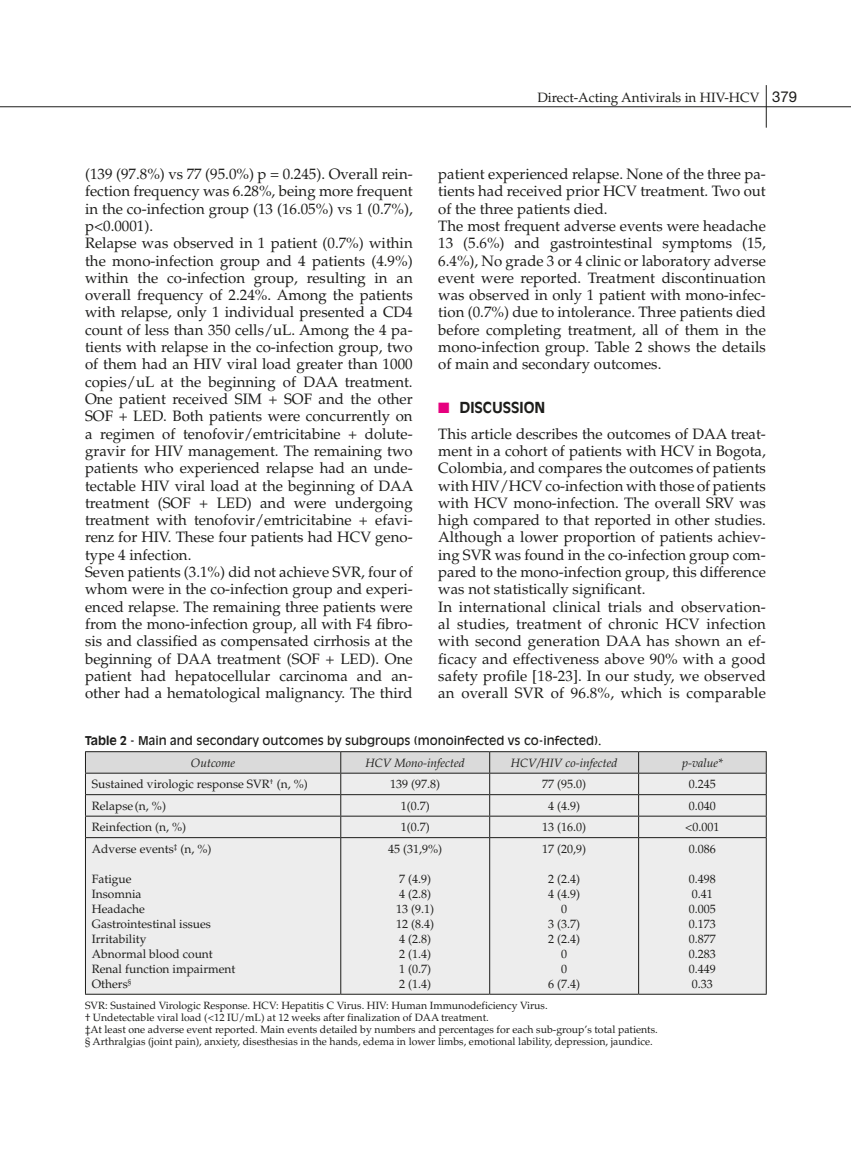
<style>
.page{position:relative;width:851px;height:1149px;background:#fff}
.page>*{position:absolute;margin:0;border:0;box-sizing:border-box;transform-origin:0 0}
.t1{font:15px/17.2px "Palatino LT Std";color:#1d1d1b}
.t2{font:700 15px "Antique Olive Std";color:#1d1d1b}
.t3{font:13.5px "Palatino LT Std";color:#1d1d1b}
.t4{font:12px/15px "Palatino LT Std";color:#1d1d1b}
.t5{font:12px "Antique Olive Std";color:#1d1d1b}
.t6{font:italic 12px "Palatino LT Std";color:#1d1d1b}
.t7{font:10.5px/12px "Palatino LT Std";color:#1d1d1b}
.s1{font-family:"Helvetica Neue LT Std";font-size:15px}
.s2{color:#e6007e}
.s3{font-weight:700}
</style>
<div class="page">
<hr style="left:765px;top:85px;width:1px;height:43px;background:#1d1d1b">
<hr style="left:0;top:106px;width:850px;height:1px;background:#1d1d1b">
<div style="left:86px;top:838px;width:679px;height:155px;background:#ededed"></div>
<hr style="left:85px;top:837px;width:256px;height:1px;background:#1d1d1b">
<hr style="left:341px;top:837px;width:148px;height:1px;background:#1d1d1b">
<hr style="left:489px;top:837px;width:149px;height:1px;background:#1d1d1b">
<hr style="left:638px;top:837px;width:128px;height:1px;background:#1d1d1b">
<hr style="left:340px;top:837px;width:1px;height:156px;background:#1d1d1b">
<hr style="left:489px;top:837px;width:1px;height:156px;background:#1d1d1b">
<hr style="left:638px;top:837px;width:1px;height:156px;background:#1d1d1b">
<hr style="left:85px;top:837px;width:1px;height:156px;background:#1d1d1b">
<hr style="left:765px;top:837px;width:1px;height:156px;background:#1d1d1b">
<hr style="left:85px;top:993px;width:256px;height:1px;background:#1d1d1b">
<hr style="left:341px;top:993px;width:148px;height:1px;background:#1d1d1b">
<hr style="left:489px;top:993px;width:149px;height:1px;background:#1d1d1b">
<hr style="left:638px;top:993px;width:128px;height:1px;background:#1d1d1b">
<svg style="left:85px;top:751px;width:681px;height:86px;background:#dedede"></svg>
<hr style="left:85px;top:772px;width:256px;height:1px;background:#1d1d1b">
<hr style="left:341px;top:772px;width:148px;height:1px;background:#1d1d1b">
<hr style="left:489px;top:772px;width:149px;height:1px;background:#1d1d1b">
<hr style="left:638px;top:772px;width:128px;height:1px;background:#1d1d1b">
<p class="t3" style="left:537px;top:89px;width:261px">Direct-Acting Antivirals in HIV-HCV <span class="s1">379</span></p>
<p class="t1" style="left:85px;top:165px;width:330px">(139 (97.8%) vs 77 (95.0%) p = 0.245). Overall rein&shy;fection frequency was 6.28%, being more frequent in the co-infection group (13 (16.05%) vs 1 (0.7%), p&lt;0.0001).<br>Relapse was observed in 1 patient (0.7%) within the mono-infection group and 4 patients (4.9%) within the co-infection group, resulting in an overall frequency of 2.24%. Among the patients with relapse, only 1 individual presented a CD4 count of less than 350 cells/uL. Among the 4 pa&shy;tients with relapse in the co-infection group, two of them had an HIV viral load greater than 1000 copies/uL at the beginning of DAA treatment.<br>One patient received SIM + SOF and the other SOF + LED. Both patients were concurrently on a regimen of tenofovir/emtricitabine + dolute&shy;gravir for HIV management. The remaining two patients who experienced relapse had an unde&shy;tectable HIV viral load at the beginning of DAA treatment (SOF + LED) and were undergoing treatment with tenofovir/emtricitabine + efavi&shy;renz for HIV. These four patients had HCV geno&shy;type 4 infection.<br>Seven patients (3.1%) did not achieve SVR, four of whom were in the co-infection group and experi&shy;enced relapse. The remaining three patients were from the mono-infection group, all with F4 fibro&shy;sis and classified as compensated cirrhosis at the beginning of DAA treatment (SOF + LED). One patient had hepatocellular carcinoma and an&shy;other had a hematological malignancy. The third</p>
<p class="t1" style="left:438px;top:165px;width:329px">patient experienced relapse. None of the three pa&shy;tients had received prior HCV treatment. Two out of the three patients died.<br>The most frequent adverse events were headache 13 (5.6%) and gastrointestinal symptoms (15, 6.4%), No grade 3 or 4 clinic or laboratory adverse event were reported. Treatment discontinuation was observed in only 1 patient with mono-infec&shy;tion (0.7%) due to intolerance. Three patients died before completing treatment, all of them in the mono-infection group. Table 2 shows the details of main and secondary outcomes.</p>
<p class="t2" style="left:438px;top:398px;width:109px"><span class="s2">■</span> DISCUSSION</p>
<p class="t1" style="left:438px;top:425px;width:329px">This article describes the outcomes of DAA treat&shy;ment in a cohort of patients with HCV in Bogota, Colombia, and compares the outcomes of patients with HIV/HCV co-infection with those of patients with HCV mono-infection. The overall SRV was high compared to that reported in other studies.<br>Although a lower proportion of patients achiev&shy;ing SVR was found in the co-infection group com&shy;pared to the mono-infection group, this difference was not statistically significant.<br>In international clinical trials and observation&shy;al studies, treatment of chronic HCV infection with second generation DAA has shown an ef&shy;ficacy and effectiveness above 90% with a good safety profile [18-23]. In our study, we observed an overall SVR of 96.8%, which is comparable</p>
<p class="t5" style="left:85px;top:733px;width:517px"><span class="s3">Table 2</span> - Main and secondary outcomes by subgroups (monoinfected vs co-infected).</p>
<p class="t6" style="left:191px;top:755px;width:46px">Outcome</p>
<p class="t6" style="left:365px;top:755px;width:101px">HCV Mono-infected</p>
<p class="t6" style="left:511px;top:755px;width:108px">HCV/HIV co-infected</p>
<p class="t6" style="left:682px;top:755px;width:42px">p-value*</p>
<p class="t4" style="left:92px;top:776px;width:217px">Sustained virologic response SVR<sup>†</sup> (n, %)</p>
<p class="t4" style="left:390px;top:776px;width:51px">139 (97.8)</p>
<p class="t4" style="left:542px;top:776px;width:45px">77 (95.0)</p>
<p class="t4" style="left:688px;top:776px;width:28px">0.245</p>
<p class="t4" style="left:92px;top:798px;width:76px">Relapse (n, %)</p>
<p class="t4" style="left:400px;top:798px;width:30px">1(0.7)</p>
<p class="t4" style="left:548px;top:798px;width:33px">4 (4.9)</p>
<p class="t4" style="left:688px;top:798px;width:28px">0.040</p>
<p class="t4" style="left:92px;top:819px;width:96px">Reinfection (n, %)</p>
<p class="t4" style="left:400px;top:819px;width:30px">1(0.7)</p>
<p class="t4" style="left:542px;top:819px;width:45px">13 (16.0)</p>
<p class="t4" style="left:685px;top:819px;width:36px">&lt;0.001</p>
<p class="t4" style="left:92px;top:841px;width:121px">Adverse events<sup>‡</sup> (n, %)</p>
<p class="t4" style="left:92px;top:871px;width:145px">Fatigue<br>Insomnia<br>Headache<br>Gastrointestinal issues<br>Irritability<br>Abnormal blood count<br>Renal function impairment<br>Others<sup>§</sup></p>
<p class="t4" style="left:388px;top:841px;width:56px">45 (31,9%)</p>
<p class="t4" style="left:396px;top:871px;width:39px">7 (4.9)<br>4 (2.8)<br>13 (9.1)<br>12 (8.4)<br>4 (2.8)<br>2 (1.4)<br>1 (0.7)<br>2 (1.4)</p>
<p class="t4" style="left:542px;top:841px;width:45px">17 (20,9)</p>
<p class="t4" style="left:548px;top:871px;width:33px;text-align:center">2 (2.4)<br>4 (4.9)<br>0<br>3 (3.7)<br>2 (2.4)<br>0<br>0<br>6 (7.4)</p>
<p class="t4" style="left:688px;top:841px;width:28px">0.086</p>
<p class="t4" style="left:688px;top:871px;width:28px">0.498<br>0.41<br>0.005<br>0.173<br>0.877<br>0.283<br>0.449<br>0.33</p>
<p class="t7" style="left:85px;top:999px;width:574px">SVR: Sustained Virologic Response. HCV: Hepatitis C Virus. HIV: Human Immunodeficiency Virus.<br>† Undetectable viral load (&lt;12 IU/mL) at 12 weeks after finalization of DAA treatment.<br>‡At least one adverse event reported. Main events detailed by numbers and percentages for each sub-group’s total patients. § Arthralgias (joint pain), anxiety, disesthesias in the hands, edema in lower limbs, emotional lability, depression, jaundice.</p>
</div>
